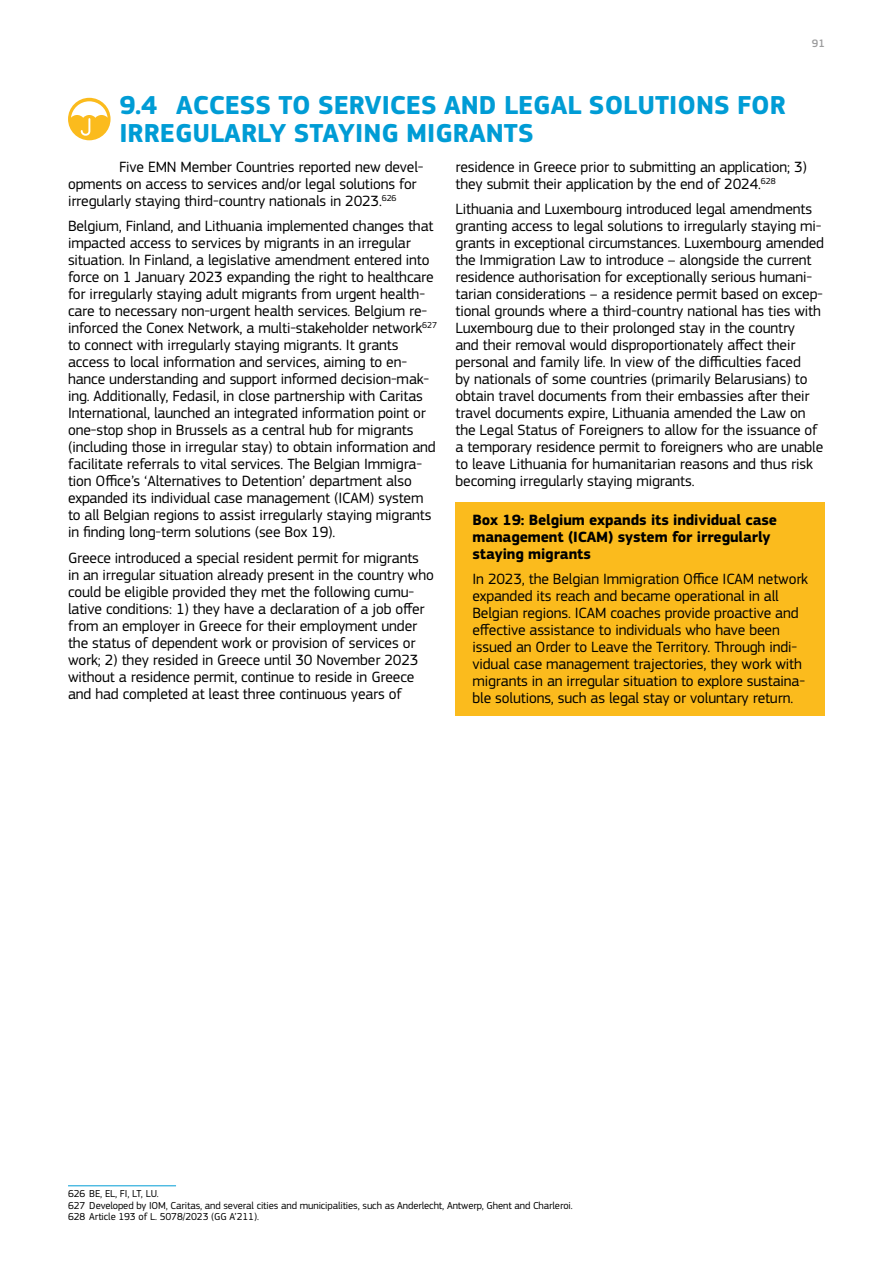
<style>
.page{position:relative;width:893px;height:1263px;background:#fff}
.page>*{position:absolute;margin:0;border:0;box-sizing:border-box;transform-origin:0 0}
.heading2{font:700 27px/28.3px "EC Square Sans Pro";color:#009cd5}
.text_main{font:15.45px/17px "EC Square Sans Pro";letter-spacing:-.01em;color:#000}
.text_yellow-box{font:15.45px/17px "EC Square Sans Pro";letter-spacing:-.01em;color:#000}
.text_first{font:15.45px/17px "EC Square Sans Pro";letter-spacing:-.01em;color:#000}
.text_yellow-box-2{font:700 15.45px/17px "EC Square Sans Pro";letter-spacing:-.01em;color:#000}
.t1{font:500 11.25px "EC Square Sans Pro";color:#9c9c9d}
.footnote___source{font:10.5px "EC Square Sans Pro";letter-spacing:-.01em;color:#000}
</style>
<div class="page">
<div style="left:68px;top:98px;width:43px;height:42px;background:#fbbb1d;border-radius:50%"></div>
<svg style="left:71px;top:101px;width:37px;height:35px"></svg>
<hr style="left:68px;top:1185px;width:108px;height:1px;background:#009cd5">
<div style="left:455px;top:502px;width:370px;height:69px;background:#fbbb1d"></div>
<div style="left:455px;top:562px;width:370px;height:153px;background:#fbbb1d"></div>
<h2 class="heading2" style="left:119px;top:92px;width:668px">9.4 ACCESS TO SERVICES AND LEGAL SOLUTIONS FOR<br>IRREGULARLY STAYING MIGRANTS</h2>
<p class="t1" style="left:812px;top:37px;width:15px">91</p>
<p class="text_first" style="left:68px;top:158px;width:357px;text-indent:51px">Five EMN Member Countries reported new devel&shy;opments on access to services and/or legal solutions for irregularly staying third-country nationals in 2023.<sup>626</sup></p>
<p class="text_main" style="left:68px;top:218px;width:370px">Belgium, Finland, and Lithuania implemented changes that impacted access to services by migrants in an irregular situation. In Finland, a legislative amendment entered into force on 1 January 2023 expanding the right to healthcare for irregularly staying adult migrants from urgent health&shy;care to necessary non-urgent health services. Belgium re&shy;inforced the Conex Network, a multi-stakeholder network<sup>627 </sup>to connect with irregularly staying migrants. It grants access to local information and services, aiming to en&shy;hance understanding and support informed decision-mak&shy;ing. Additionally, Fedasil, in close partnership with Caritas International, launched an integrated information point or one-stop shop in Brussels as a central hub for migrants (including those in irregular stay) to obtain information and facilitate referrals to vital services. The Belgian Immigra&shy;tion Office’s ‘Alternatives to Detention’ department also expanded its individual case management (ICAM) system to all Belgian regions to assist irregularly staying migrants in finding long-term solutions (see Box 19).</p>
<p class="text_main" style="left:68px;top:549px;width:367px">Greece introduced a special resident permit for migrants in an irregular situation already present in the country who could be eligible provided they met the following cumu&shy;lative conditions: 1) they have a declaration of a job offer from an employer in Greece for their employment under the status of dependent work or provision of services or work; 2) they resided in Greece until 30 November 2023 without a residence permit, continue to reside in Greece and had completed at least three continuous years of</p>
<p class="text_main" style="left:455px;top:158px;width:353px">residence in Greece prior to submitting an application; 3) they submit their application by the end of 2024.<sup>628</sup></p>
<p class="text_main" style="left:455px;top:201px;width:370px">Lithuania and Luxembourg introduced legal amendments granting access to legal solutions to irregularly staying mi&shy;grants in exceptional circumstances. Luxembourg amended the Immigration Law to introduce – alongside the current residence authorisation for exceptionally serious humani&shy;tarian considerations – a residence permit based on excep&shy;tional grounds where a third-country national has ties with Luxembourg due to their prolonged stay in the country<br>and their removal would disproportionately affect their personal and family life. In view of the difficulties faced<br>by nationals of some countries (primarily Belarusians) to obtain travel documents from their embassies after their travel documents expire, Lithuania amended the Law on the Legal Status of Foreigners to allow for the issuance of a temporary residence permit to foreigners who are unable to leave Lithuania for humanitarian reasons and thus risk becoming irregularly staying migrants.</p>
<p class="text_yellow-box-2" style="left:472px;top:511px;width:306px">Box 19: Belgium expands its individual case management (ICAM) system for irregularly staying migrants</p>
<p class="text_yellow-box" style="left:472px;top:571px;width:337px">In 2023, the Belgian Immigration Office ICAM network expanded its reach and became operational in all Belgian regions. ICAM coaches provide proactive and effective assistance to individuals who have been issued an Order to Leave the Territory. Through indi&shy;vidual case management trajectories, they work with migrants in an irregular situation to explore sustaina&shy;ble solutions, such as legal stay or voluntary return.</p>
<p class="footnote___source" style="left:68px;top:1188px;width:92px">626 BE, EL, FI, LT, LU.</p>
<p class="footnote___source" style="left:68px;top:1199px;width:506px">627 Developed by IOM, Caritas, and several cities and municipalities, such as Anderlecht, Antwerp, Ghent and Charleroi.</p>
<p class="footnote___source" style="left:68px;top:1211px;width:192px">628 Article 193 of L. 5078/2023 (GG A’211).</p>
</div>
